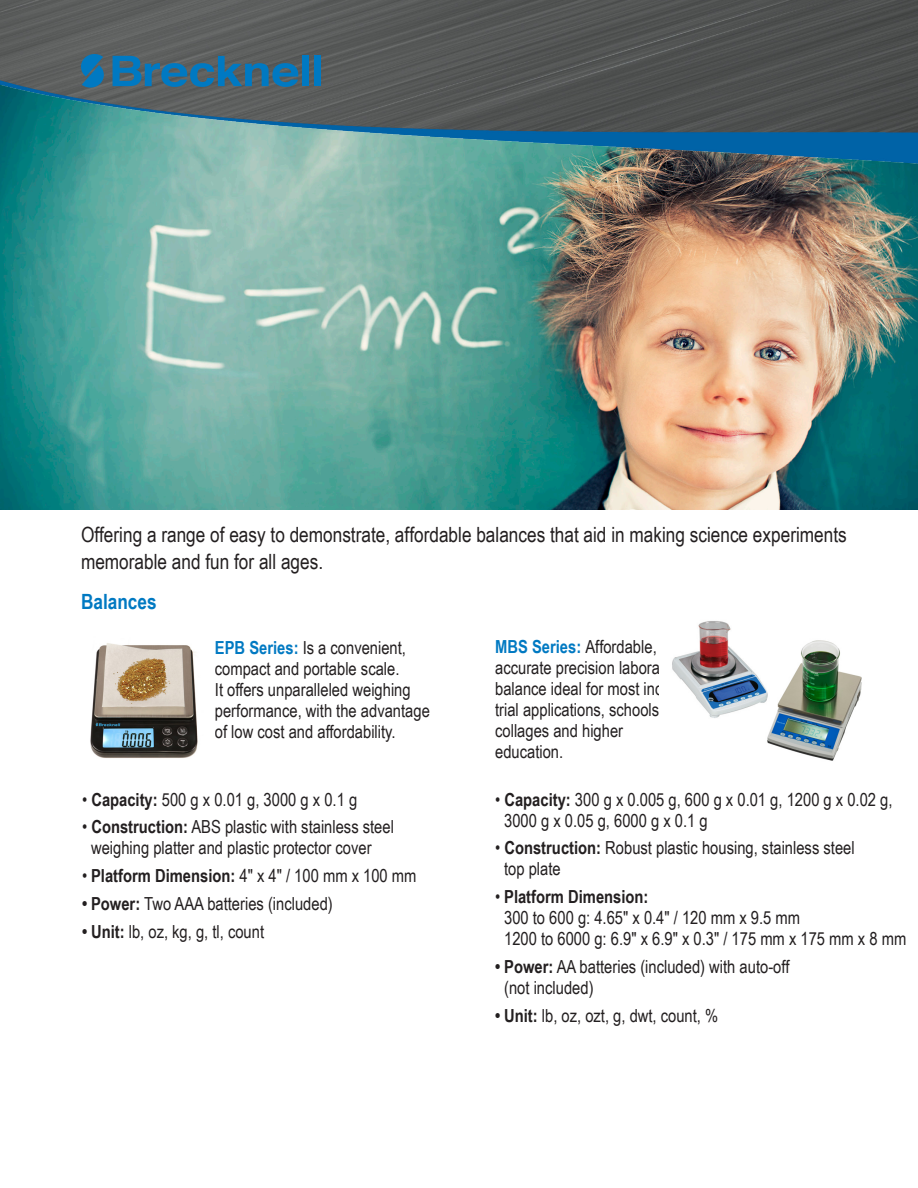
<style>
.page{position:relative;width:918px;height:1188px;background:#fff}
.page>*{position:absolute;margin:0;border:0;box-sizing:border-box;transform-origin:0 0}
.t1{font:21px/27px "Arial Narrow";color:#231f20}
.t2{font:700 21px "Arial Narrow";color:#0079c2}
.t3{font:18px/21px "Arial Narrow";color:#231f20}
.s1{font-weight:700;color:#0079c2}
.s2{font-weight:700}
</style>
<div class="page">
<img style="left:0;top:0;width:918px;height:510px">
<svg style="left:81px;top:54px;width:24px;height:34px"></svg>
<svg style="left:113px;top:56px;width:185px;height:31px;background:#326a8b"></svg>
<div style="left:302px;top:56px;width:7px;height:30px;background:#0079c2"></div>
<div style="left:314px;top:56px;width:7px;height:30px;background:#0079c2"></div>
<img style="left:90px;top:643px;width:108px;height:115px">
<img style="left:672px;top:621px;width:80px;height:97px">
<img style="left:752px;top:640px;width:110px;height:121px">
<p class="t1" style="left:81px;top:520px;width:767px">Offering a range of easy to demonstrate, affordable balances that aid in making science experiments memorable and fun for all ages.</p>
<p class="t2" style="left:81px;top:586px;width:77px">Balances</p>
<p class="t3" style="left:215px;top:637px;width:216px"><span class="s1">EPB Series:</span> Is a convenient, compact and portable scale.<br>It offers unparalleled weighing performance, with the advantage of low cost and affordability.</p>
<p class="t3" style="left:82px;top:788px;width:277px">• <span class="s2">Capacity:</span> 500 g x 0.01 g, 3000 g x 0.1 g</p>
<p class="t3" style="left:91px;top:816px;width:304px;text-indent:-9px">• <span class="s2">Construction:</span> ABS plastic with stainless steel weighing platter and plastic protector cover</p>
<p class="t3" style="left:82px;top:865px;width:336px">• <span class="s2">Platform Dimension:</span> 4" x 4" / 100 mm x 100 mm</p>
<p class="t3" style="left:82px;top:892px;width:252px"><span class="s2">• Power:</span> Two AAA batteries (included)</p>
<p class="t3" style="left:82px;top:920px;width:184px"><span class="s2">• Unit:</span> lb, oz, kg, g, tl, count</p>
<p class="t3" style="left:495px;top:635px;width:191px"><span class="s1">MBS Series:</span> Affordable, accurate precision laboratory balance ideal for most indus&shy;trial applications, schools, collages and higher education.</p>
<p class="t3" style="left:504px;top:788px;width:390px;text-indent:-9px">• <span class="s2">Capacity:</span> 300 g x 0.005 g, 600 g x 0.01 g, 1200 g x 0.02 g,<br>3000 g x 0.05 g, 6000 g x 0.1 g</p>
<p class="t3" style="left:504px;top:837px;width:352px;text-indent:-9px">• <span class="s2">Construction:</span> Robust plastic housing, stainless steel top plate</p>
<p class="t3" style="left:504px;top:886px;width:404px;text-indent:-9px">• <span class="s2">Platform Dimension:<br></span>300 to 600 g: 4.65" x 0.4" / 120 mm x 9.5 mm<br>1200 to 6000 g: 6.9" x 6.9" x 0.3" / 175 mm x 175 mm x 8 mm</p>
<p class="t3" style="left:504px;top:955px;width:287px;text-indent:-9px"><span class="s2">• Power:</span> AA batteries (included) with auto-off (not included)</p>
<p class="t3" style="left:495px;top:1004px;width:225px"><span class="s2">• Unit:</span> lb, oz, ozt, g, dwt, count, %</p>
</div>
